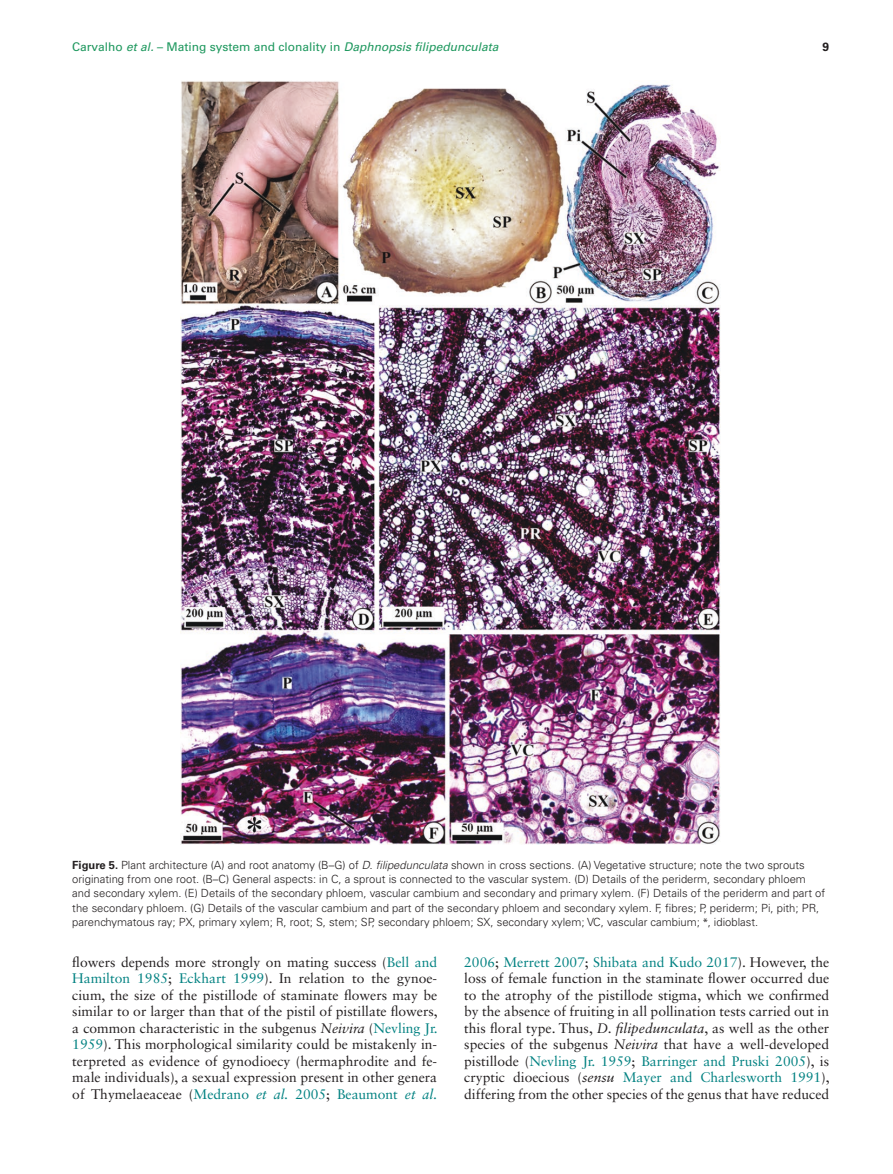
<style>
.page{position:relative;width:893px;height:1174px;background:#fff}
.page>*{position:absolute;margin:0;border:0;box-sizing:border-box;transform-origin:0 0}
.TextInd{font:13.8px/16.5px "Sabon LT Std";color:#231f20;text-align:justify}
.t1{font:12px "Univers LT Std 2";color:#1e985e}
.t2{font:700 12px "Univers LT Std";color:#231f20}
.FigCapt{font:300 11.25px/14.2px "Univers LT Std";color:#231f20}
.s1{font-family:"Univers LT Std Obl 2"}
.s2{font-weight:700}
.s3{font-style:italic}
.s4{font-family:"Myriad Pro";font-weight:400}
.s5{color:#008181}
.s6{font-style:italic;color:#008181}
</style>
<div class="page">
<img style="left:181px;top:81px;width:540px;height:763px">
<p class="t1" style="left:72px;top:40px;width:428px">Carvalho <span class="s1">et al.</span> – Mating system and clonality in <span class="s1">Daphnopsis filipedunculata</span></p>
<p class="t2" style="left:822px;top:40px;width:8px">9</p>
<p class="FigCapt" style="left:72px;top:858px;width:754px"><span class="s2">Figure 5.</span> Plant architecture (A) and root anatomy (B–G) of <span class="s3">D. filipedunculata</span> shown in cross sections. (A) Vegetative structure; note the two sprouts originating from one root. (B–C) General aspects: in C, a sprout is connected to the vascular system. (D) Details of the periderm, secondary phloem and secondary xylem. (E) Details of the secondary phloem, vascular cambium and secondary and primary xylem. (F) Details of the periderm and part of the secondary phloem. (G) Details of the vascular cambium and part of the secondary phloem and secondary xylem. F, fibres; P, periderm; Pi, pith; PR, parenchymatous ray; PX, primary xylem; R, root; S, stem; SP, secondary phloem; SX, secondary xylem; VC, vascular cambium; <span class="s4">*</span>, idioblast.</p>
<p class="TextInd" style="left:72px;top:953px;width:367px">flowers depends more strongly on mating success (<span class="s5">Bell and Hamilton 1985</span>; <span class="s5">Eckhart 1999</span>). In relation to the gynoe&shy;cium, the size of the pistillode of staminate flowers may be similar to or larger than that of the pistil of pistillate flowers, a common characteristic in the subgenus <span class="s3">Neivira</span> (<span class="s5">Nevling Jr.<br>1959</span>). This morphological similarity could be mistakenly in&shy;terpreted as evidence of gynodioecy (hermaphrodite and fe&shy;male individuals), a sexual expression present in other genera of Thymelaeaceae (<span class="s5">Medrano</span> <span class="s6">et al.</span> <span class="s5">2005</span>; <span class="s5">Beaumont</span> <span class="s6">et al.</span></p>
<p class="TextInd" style="left:464px;top:953px;width:367px"><span class="s5">2006</span>; <span class="s5">Merrett 2007</span>; <span class="s5">Shibata and Kudo 2017</span>). However, the loss of female function in the staminate flower occurred due to the atrophy of the pistillode stigma, which we confirmed by the absence of fruiting in all pollination tests carried out in this floral type. Thus, <span class="s3">D. filipedunculata</span>, as well as the other species of the subgenus <span class="s3">Neivira</span> that have a well-developed pistillode (<span class="s5">Nevling Jr. 1959</span>; <span class="s5">Barringer and Pruski 2005</span>), is cryptic dioecious (<span class="s3">sensu</span> <span class="s5">Mayer and Charlesworth 1991</span>), differing from the other species of the genus that have reduced</p>
</div>
